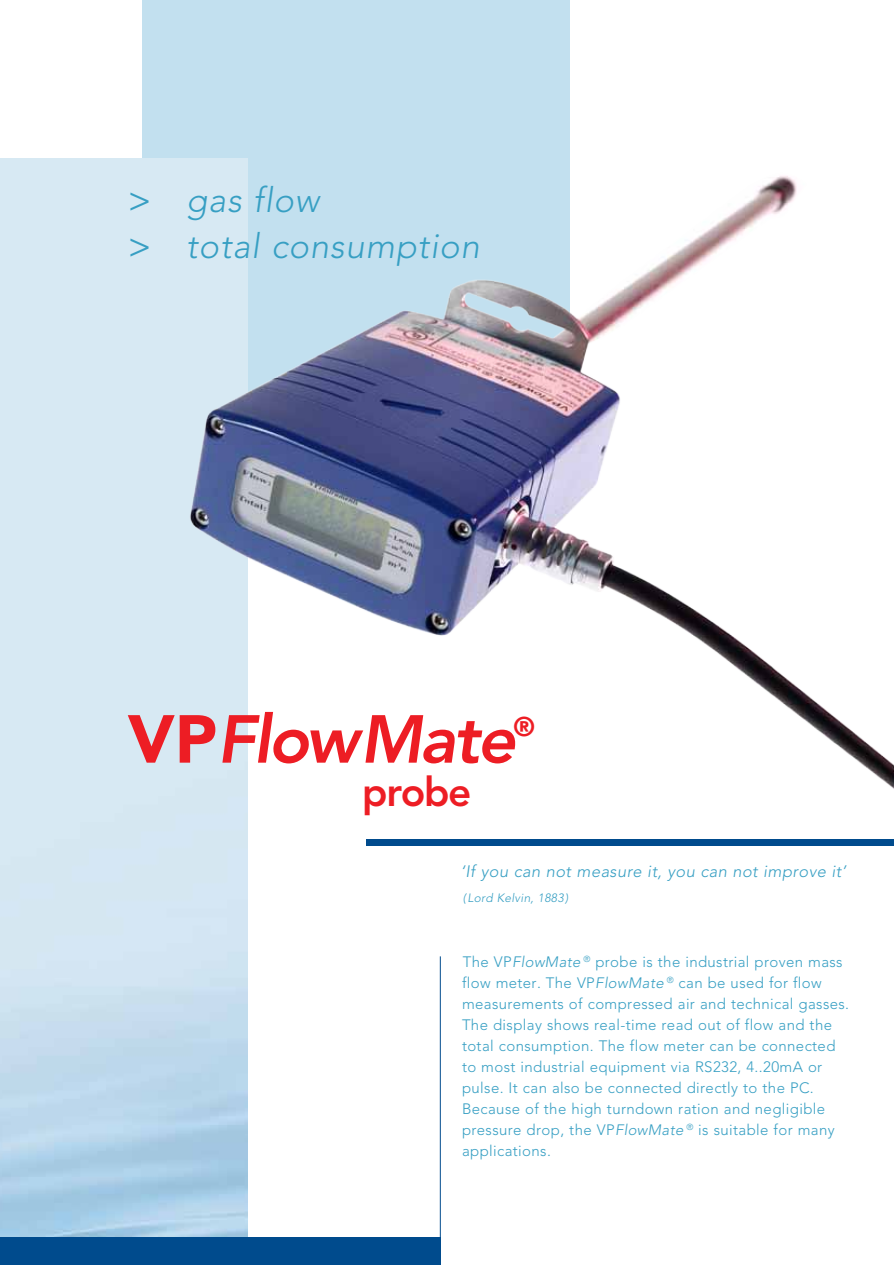
<style>
.page{position:relative;width:894px;height:1265px;background:#fff}
.page>*{position:absolute;margin:0;border:0;box-sizing:border-box;transform-origin:0 0}
.t1{font:italic 800 67.05px "Avenir";letter-spacing:-.035em;color:#ed1d24}
.t2{font:800 40.5px "Avenir";letter-spacing:-.035em;color:#ed1d24}
.t3{font:italic 300 34.5px/46.5px "Avenir";letter-spacing:.025em;color:#379fc3}
.t4{font:900 26.85px "Avenir";color:#ed1d24}
.t5{font:italic 300 16.5px "Avenir";letter-spacing:.025em;color:#379fc3}
.t6{font:300 15px/21px "Avenir";letter-spacing:.025em;color:#379fc3}
.t7{font:italic 300 12px "Avenir";letter-spacing:.025em;color:#379fc3}
.s1{font-weight:400;font-style:normal}
.s2{font-weight:900;font-style:normal}
.s3{font-style:italic}
</style>
<div class="page">
<div style="left:142px;top:0;width:428px;height:468px;background:#c2e0ef"></div>
<div style="left:0;top:1237px;width:440px;height:27px;background:#004b8d"></div>
<div style="left:366px;top:839px;width:528px;height:6px;background:#004b8d"></div>
<hr style="left:440px;top:956px;width:1px;height:308px;background:#004b8d">
<img style="left:115px;top:158px;width:779px;height:665px">
<h3 class="t3" style="left:128px;top:177px;width:353px"><span class="s1">&gt;</span> gas flow<br><span class="s1">&gt;</span> total consumption</h3>
<h1 class="t1" style="left:128px;top:699px;width:390px"><span class="s2">VP</span>FlowMate</h1>
<h3 class="t4" style="left:513px;top:710px;width:23px">®</h3>
<h2 class="t2" style="left:362px;top:767px;width:111px">probe</h2>
<p class="t5" style="left:461px;top:862px;width:387px">‘If you can not measure it, you can not improve it’</p>
<p class="t7" style="left:463px;top:890px;width:107px">(Lord Kelvin, 1883)</p>
<p class="t6" style="left:462px;top:951px;width:389px">The VP<span class="s3">FlowMate</span> <sup>®</sup> probe is the industrial proven mass flow meter. The VP<span class="s3">FlowMate</span> <sup>®</sup> can be used for flow measurements of compressed air and technical gasses.<br>The display shows real-time read out of flow and the total consumption. The flow meter can be connected to most industrial equipment via RS232, 4..20mA or pulse. It can also be connected directly to the PC.<br>Because of the high turndown ration and negligible pressure drop, the VP<span class="s3">FlowMate</span> <sup>®</sup> is suitable for many applications.</p>
</div>
